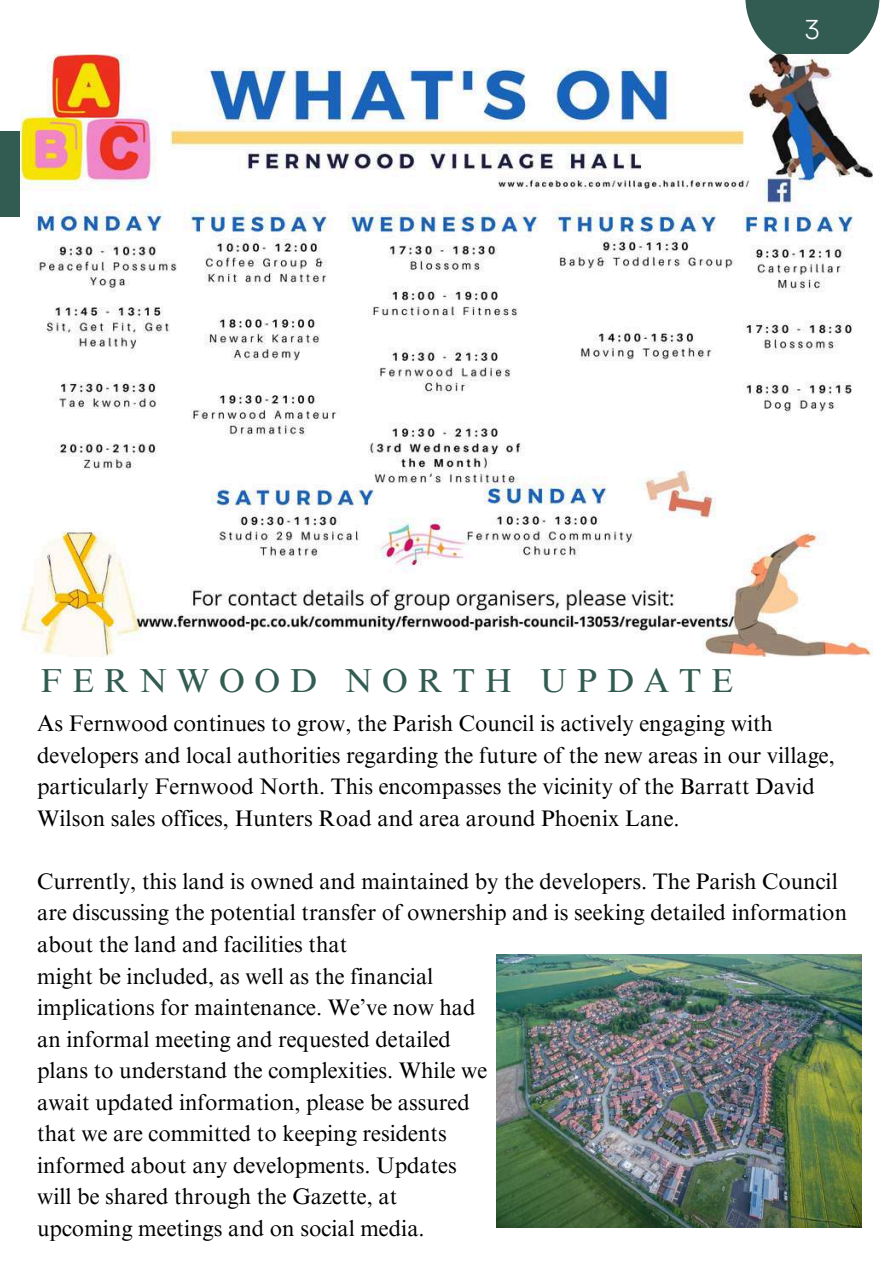
<style>
.page{position:relative;width:894px;height:1264px;background:#fff}
.page>*{position:absolute;margin:0;border:0;box-sizing:border-box;transform-origin:0 0}
.t1{font:33.3px "Times NRMT Pro";letter-spacing:.29em;color:#325c52}
.t2{font:27.3px "Garet";color:#fff}
.t3{font:700 26.25px "Times NRMT Pro";color:#fff}
.t4{font:22.5px/31.5px "Times NRMT Pro";color:#000}
</style>
<div class="page">
<div style="left:0;top:131px;width:268px;height:85px;background:#325c52"></div>
<svg style="left:745px;top:0;width:134px;height:55px;fill:#325c52"></svg>
<img style="left:496px;top:954px;width:365px;height:273px">
<img style="left:20px;top:55px;width:852px;height:602px">
<p class="t2" style="left:804px;top:10px;width:18px">3</p>
<h1 class="t1" style="left:40px;top:668px;width:694px">FERNWOOD NORTH UPDATE</h1>
<p class="t4" style="left:37px;top:710px;width:799px">As Fernwood continues to grow, the Parish Council is actively engaging with developers and local authorities regarding the future of the new areas in our village, particularly Fernwood North. This encompasses the vicinity of the Barratt David Wilson sales offices, Hunters Road and area around Phoenix Lane.</p>
<p class="t4" style="left:37px;top:868px;width:811px">Currently, this land is owned and maintained by the developers. The Parish Council are discussing the potential transfer of ownership and is seeking detailed information about the land and facilities that<br>might be included, as well as the financial<br>implications for maintenance. We’ve now had<br>an informal meeting and requested detailed<br>plans to understand the complexities. While we<br>await updated information, please be assured<br>that we are committed to keeping residents<br>informed about any developments. Updates<br>will be shared through the Gazette, at<br>upcoming meetings and on social media.</p>
<p class="t3" style="left:37px;top:918px;width:9px">‘</p>
</div>
